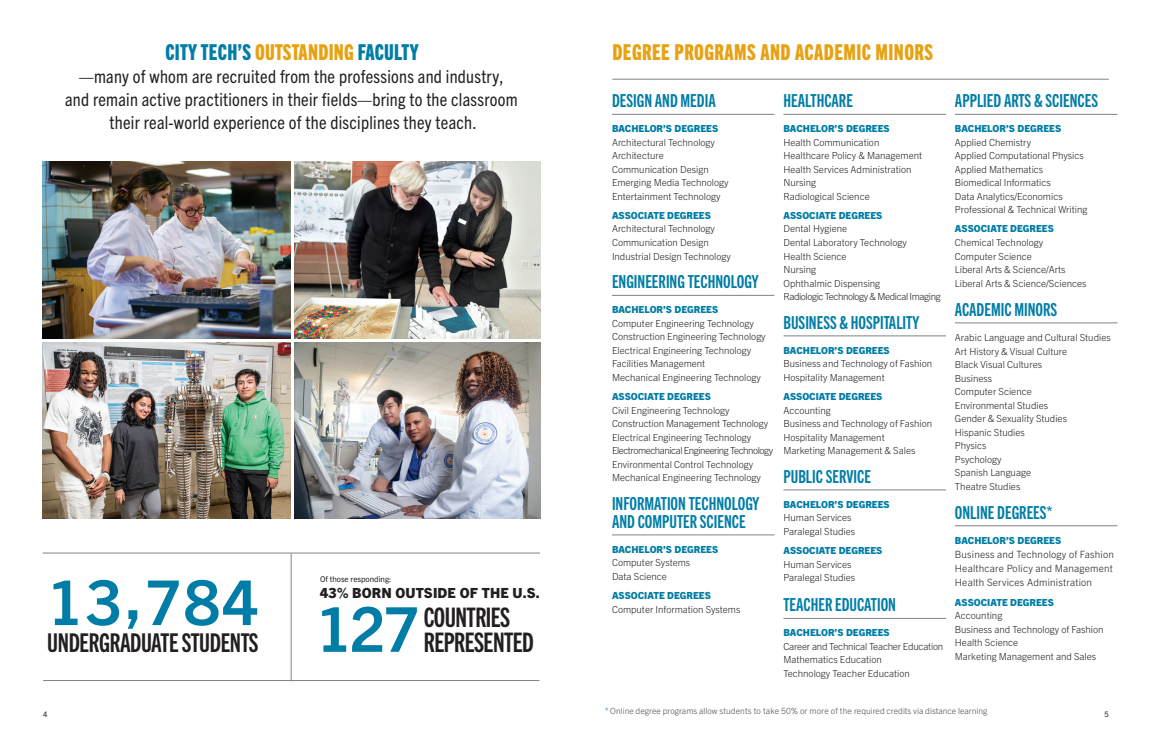
<style>
.page{position:relative;width:1152px;height:738px;background:#fff}
.page>*{position:absolute;margin:0;border:0;box-sizing:border-box;transform-origin:0 0}
.t1{font:700 62px "Trade Gothic Next LT Pro";letter-spacing:.05em;color:#007da6}
.t2{font:27px "Trade Gothic Next LT Pro Bd Cm";letter-spacing:-.02em;color:#231f20}
.t3{font:26px "Trade Gothic Next LT Pro Bd Cm";letter-spacing:-.015em;color:#231f20}
.t4{font:22px "Trade Gothic Next LT Pro Hv Cm";letter-spacing:.02em;color:#e6a213}
.t5{font:22px "Trade Gothic Next LT Pro Hv Cm";letter-spacing:.01em;color:#007da6}
.t6{font:18px/18px "Trade Gothic Next LT Pro Bd Cm";color:#007da6}
.t7{font:condensed 18px/23px "Trade Gothic Next LT Pro";letter-spacing:.015em;color:#231f20;text-align:center}
.t8{font:800 14px "Trade Gothic Next LT Pro";letter-spacing:.01em;color:#231f20}
.t9{font:300 10px/14px "Trade Gothic Next LT Pro";letter-spacing:.02em;color:#231f20;text-align:justify}
.t10{font:300 9.8px/13.5px "Trade Gothic Next LT Pro";color:#231f20}
.t11{font:800 9.8px "Trade Gothic Next LT Pro";color:#007da6}
.Footnote{font:300 8.5px "Trade Gothic Next LT Pro";color:#4b4c4d}
.t12{font:8px "Trade Gothic Next LT Pro";color:#231f20}
.t13{font:7.5px "Trade Gothic Next LT Pro";color:#231f20}
.s1{color:#e6a213}
.s2{color:#007da6}
</style>
<div class="page">
<img style="left:43px;top:342px;width:247px;height:176px">
<img style="left:295px;top:342px;width:245px;height:176px">
<img style="left:43px;top:162px;width:247px;height:176px">
<hr style="left:612px;top:79px;width:497px;height:1px;background:#808285">
<img style="left:295px;top:162px;width:245px;height:176px">
<hr style="left:43px;top:553px;width:497px;height:1px;background:#808285">
<hr style="left:43px;top:680px;width:496px;height:1px;background:#808285">
<hr style="left:291px;top:554px;width:1px;height:127px;background:#808285">
<hr style="left:612px;top:114px;width:162px;height:1px;background:#808285">
<hr style="left:612px;top:295px;width:162px;height:1px;background:#808285">
<hr style="left:612px;top:535px;width:162px;height:1px;background:#808285">
<hr style="left:783px;top:114px;width:163px;height:1px;background:#808285">
<hr style="left:783px;top:336px;width:163px;height:1px;background:#808285">
<hr style="left:783px;top:490px;width:163px;height:1px;background:#808285">
<hr style="left:783px;top:618px;width:163px;height:1px;background:#808285">
<hr style="left:955px;top:114px;width:162px;height:1px;background:#808285">
<hr style="left:955px;top:323px;width:162px;height:1px;background:#808285">
<hr style="left:955px;top:526px;width:162px;height:1px;background:#808285">
<p class="t5" style="left:165px;top:38px;width:255px">CITY TECH’S <span class="s1">OUTSTANDING</span> FACULTY</p>
<p class="t7" style="left:65px;top:64px;width:454px">—many of whom are recruited from the professions and industry, and remain active practitioners in their fields—bring to the classroom their real-world experience of the disciplines they teach.</p>
<h1 class="t1" style="left:48px;top:559px;width:212px">13,784</h1>
<h1 class="t3" style="left:47px;top:625px;width:213px">UNDERGRADUATE STUDENTS</h1>
<p class="t12" style="left:320px;top:573px;width:73px">Of those responding:</p>
<p class="t8" style="left:320px;top:583px;width:221px">43% BORN OUTSIDE OF THE U.S.</p>
<p class="t2" style="left:424px;top:599px;width:88px">COUNTRIES</p>
<p class="t1" style="left:316px;top:586px;width:105px">127</p>
<p class="t2" style="left:424px;top:624px;width:112px">REPRESENTED</p>
<h2 class="t4" style="left:612px;top:38px;width:322px">DEGREE PROGRAMS AND ACADEMIC MINORS</h2>
<h3 class="t6" style="left:612px;top:91px;width:105px">DESIGN AND MEDIA</h3>
<p class="t11" style="left:612px;top:122px;width:108px">BACHELOR’S DEGREES</p>
<p class="t10" style="left:612px;top:135px;width:118px">Architectural Technology<br>Architecture<br>Communication Design<br>Emerging Media Technology<br>Entertainment Technology</p>
<p class="t11" style="left:612px;top:209px;width:100px">ASSOCIATE DEGREES</p>
<p class="t10" style="left:612px;top:222px;width:120px">Architectural Technology<br>Communication Design<br>Industrial Design Technology</p>
<h3 class="t6" style="left:612px;top:272px;width:148px">ENGINEERING TECHNOLOGY</h3>
<p class="t11" style="left:612px;top:303px;width:108px">BACHELOR’S DEGREES</p>
<p class="t10" style="left:612px;top:316px;width:155px">Computer Engineering Technology Construction Engineering Technology Electrical Engineering Technology Facilities Management</p>
<p class="t10" style="left:612px;top:370px;width:150px">Mechanical Engineering Technology</p>
<p class="t11" style="left:612px;top:390px;width:100px">ASSOCIATE DEGREES</p>
<p class="t10" style="left:612px;top:403px;width:119px">Civil Engineering Technology</p>
<p class="t10" style="left:612px;top:416px;width:163px">Construction Management Technology Electrical Engineering Technology Electromechanical Engineering Technology Environmental Control Technology</p>
<p class="t10" style="left:612px;top:470px;width:150px">Mechanical Engineering Technology</p>
<h3 class="t6" style="left:612px;top:493px;width:149px">INFORMATION TECHNOLOGY<br>AND COMPUTER SCIENCE</h3>
<p class="t11" style="left:612px;top:543px;width:108px">BACHELOR’S DEGREES</p>
<p class="t10" style="left:612px;top:555px;width:80px">Computer Systems<br>Data Science</p>
<p class="t11" style="left:612px;top:589px;width:100px">ASSOCIATE DEGREES</p>
<p class="t10" style="left:612px;top:602px;width:130px">Computer Information Systems</p>
<h3 class="t6" style="left:783px;top:91px;width:71px">HEALTHCARE</h3>
<p class="t11" style="left:783px;top:122px;width:108px">BACHELOR’S DEGREES</p>
<p class="t10" style="left:783px;top:135px;width:140px">Health Communication<br>Healthcare Policy &amp; Management<br>Health Services Administration<br>Nursing<br>Radiological Science</p>
<p class="t11" style="left:783px;top:209px;width:100px">ASSOCIATE DEGREES</p>
<p class="t10" style="left:783px;top:222px;width:159px">Dental Hygiene<br>Dental Laboratory Technology<br>Health Science<br>Nursing<br>Ophthalmic Dispensing<br>Radiologic Technology &amp; Medical Imaging</p>
<h3 class="t6" style="left:783px;top:312px;width:137px">BUSINESS &amp; HOSPITALITY</h3>
<p class="t11" style="left:783px;top:343px;width:108px">BACHELOR’S DEGREES</p>
<p class="t10" style="left:783px;top:356px;width:150px">Business and Technology of Fashion<br>Hospitality Management</p>
<p class="t11" style="left:783px;top:390px;width:100px">ASSOCIATE DEGREES</p>
<p class="t10" style="left:783px;top:403px;width:150px">Accounting<br>Business and Technology of Fashion<br>Hospitality Management<br>Marketing Management &amp; Sales</p>
<h3 class="t6" style="left:783px;top:466px;width:89px">PUBLIC SERVICE</h3>
<p class="t11" style="left:783px;top:498px;width:108px">BACHELOR’S DEGREES</p>
<p class="t10" style="left:783px;top:510px;width:73px">Human Services<br>Paralegal Studies</p>
<p class="t11" style="left:783px;top:544px;width:100px">ASSOCIATE DEGREES</p>
<p class="t10" style="left:783px;top:557px;width:73px">Human Services<br>Paralegal Studies</p>
<h3 class="t6" style="left:783px;top:595px;width:114px">TEACHER EDUCATION</h3>
<p class="t11" style="left:783px;top:626px;width:108px">BACHELOR’S DEGREES</p>
<p class="t10" style="left:783px;top:639px;width:161px">Career and Technical Teacher Education<br>Mathematics Education<br>Technology Teacher Education</p>
<h3 class="t6" style="left:955px;top:91px;width:145px">APPLIED ARTS &amp; SCIENCES</h3>
<p class="t11" style="left:955px;top:122px;width:108px">BACHELOR’S DEGREES</p>
<p class="t10" style="left:955px;top:135px;width:134px">Applied Chemistry<br>Applied Computational Physics<br>Applied Mathematics<br>Biomedical Informatics<br>Data Analytics/Economics<br>Professional &amp; Technical Writing</p>
<p class="t11" style="left:955px;top:222px;width:100px">ASSOCIATE DEGREES</p>
<p class="t10" style="left:955px;top:235px;width:133px">Chemical Technology<br>Computer Science<br>Liberal Arts &amp; Science/Arts<br>Liberal Arts &amp; Science/Sciences</p>
<h3 class="t6" style="left:955px;top:299px;width:104px">ACADEMIC MINORS</h3>
<p class="t10" style="left:955px;top:330px;width:157px">Arabic Language and Cultural Studies<br>Art History &amp; Visual Culture<br>Black Visual Cultures<br>Business<br>Computer Science<br>Environmental Studies<br>Gender &amp; Sexuality Studies</p>
<p class="t10" style="left:955px;top:425px;width:71px">Hispanic Studies<br>Physics</p>
<p class="t10" style="left:955px;top:452px;width:78px">Psychology<br>Spanish Language<br>Theatre Studies</p>
<h3 class="t6" style="left:955px;top:502px;width:99px">ONLINE DEGREES*</h3>
<p class="t11" style="left:955px;top:533px;width:108px">BACHELOR’S DEGREES</p>
<p class="t9" style="left:955px;top:546px;width:161px">Business and Technology of Fashion Healthcare Policy and Management Health Services Administration</p>
<p class="t11" style="left:955px;top:595px;width:100px">ASSOCIATE DEGREES</p>
<p class="t10" style="left:955px;top:608px;width:150px">Accounting<br>Business and Technology of Fashion<br>Health Science<br>Marketing Management and Sales</p>
<p class="Footnote" style="left:605px;top:705px;width:384px"><span class="s2">*</span> Online degree programs allow students to take 50% or more of the required credits via distance learning</p>
<p class="t13" style="left:43px;top:709px;width:6px">4</p>
<p class="t13" style="left:1104px;top:709px;width:6px">5</p>
</div>
